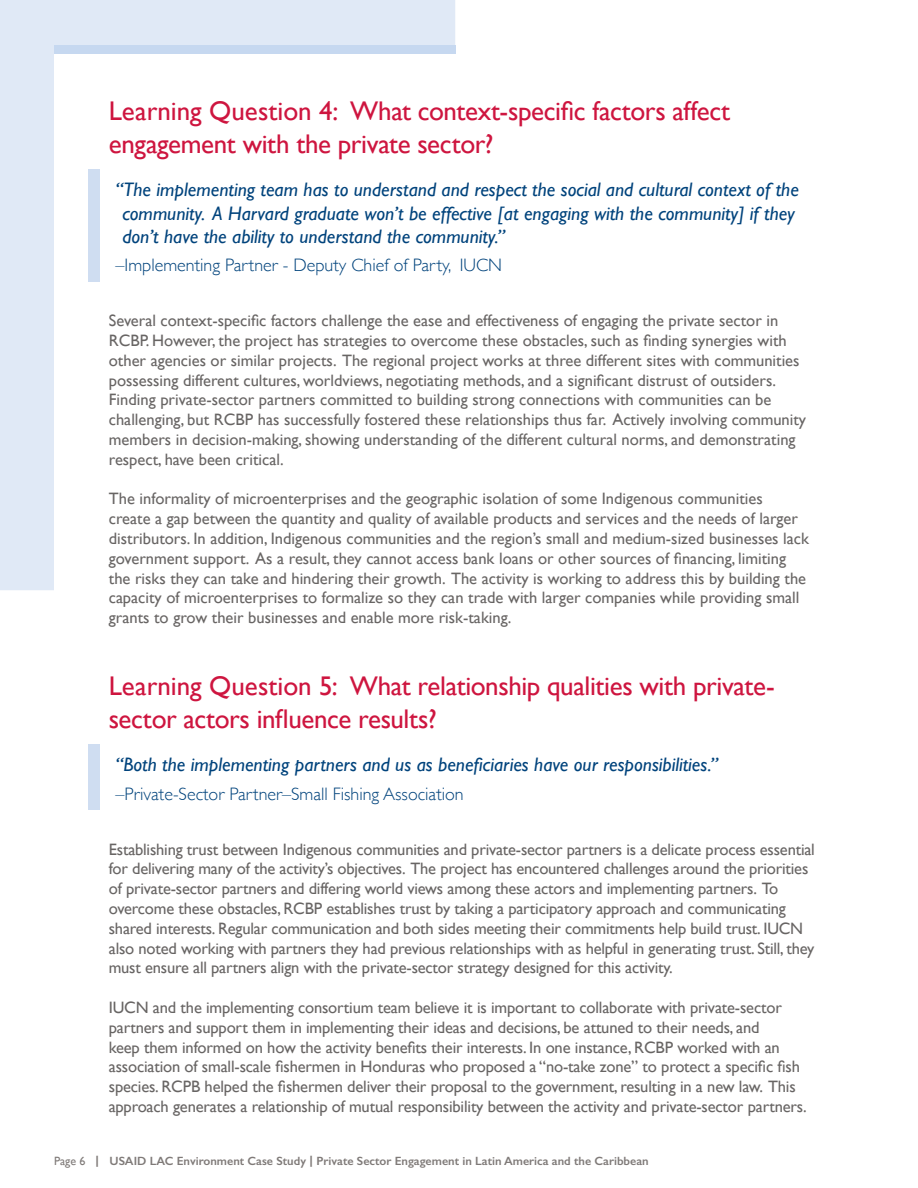
<style>
.page{position:relative;width:918px;height:1188px;background:#fff}
.page>*{position:absolute;margin:0;border:0;box-sizing:border-box;transform-origin:0 0}
.t1{font:27px/32.4px "Gill Sans";letter-spacing:-.01em;color:#ce153f}
.t2{font:italic 19.5px/23.4px "Gill Sans";color:#00437c}
.t3{font:300 18px "Gill Sans";color:#00437c}
.t4{font:16.5px/19.8px "Gill Sans";letter-spacing:-.01em;color:#686564}
.t5{font:600 12px "Gill Sans";color:#7f7a78}
.s1{font-weight:400}
.s2{font-weight:700}
</style>
<div class="page">
<div style="left:0;top:0;width:455px;height:590px;background:#e0e9f6"></div>
<div style="left:54px;top:54px;width:410px;height:548px;background:#fff"></div>
<div style="left:54px;top:45px;width:401px;height:9px;background:#c6d8f0"></div>
<div style="left:89px;top:169px;width:11px;height:112px;background:#cfddf1"></div>
<div style="left:89px;top:744px;width:11px;height:66px;background:#cfddf1"></div>
<h3 class="t1" style="left:109px;top:95px;width:623px">Learning Question 4: What context-specific factors affect engagement with the private sector?</h3>
<p class="t2" style="left:122px;top:178px;width:678px;text-indent:-7px">“The implementing team has to understand and respect the social and cultural context of the community. A Harvard graduate won’t be effective [at engaging with the community] if they don’t have the ability to understand the community.”</p>
<p class="t3" style="left:116px;top:251px;width:388px">–Implementing Partner - Deputy Chief of Party, IUCN</p>
<p class="t4" style="left:109px;top:311px;width:699px">Several context-specific factors challenge the ease and effectiveness of engaging the private sector in RCBP. However, the project has strategies to overcome these obstacles, such as finding synergies with other agencies or similar projects. The regional project works at three different sites with communities possessing different cultures, worldviews, negotiating methods, and a significant distrust of outsiders.<br>Finding private-sector partners committed to building strong connections with communities can be challenging, but RCBP has successfully fostered these relationships thus far. Actively involving community members in decision-making, showing understanding of the different cultural norms, and demonstrating respect, have been critical.</p>
<p class="t4" style="left:109px;top:489px;width:702px">The informality of microenterprises and the geographic isolation of some Indigenous communities<br>create a gap between the quantity and quality of available products and services and the needs of larger distributors. In addition, Indigenous communities and the region’s small and medium-sized businesses lack government support. As a result, they cannot access bank loans or other sources of financing, limiting the risks they can take and hindering their growth. The activity is working to address this by building the capacity of microenterprises to formalize so they can trade with larger companies while providing small grants to grow their businesses and enable more risk-taking.</p>
<h3 class="t1" style="left:109px;top:670px;width:668px">Learning Question 5: What relationship qualities with private&shy;sector actors influence results?</h3>
<p class="t2" style="left:116px;top:753px;width:604px">“Both the implementing partners and us as beneficiaries have our responsibilities.”</p>
<p class="t3" style="left:116px;top:780px;width:350px">–Private-Sector Partner–Small Fishing Association</p>
<p class="t4" style="left:109px;top:839px;width:708px">Establishing trust between Indigenous communities and private-sector partners is a delicate process essential for delivering many of the activity’s objectives. The project has encountered challenges around the priorities of private-sector partners and differing world views among these actors and implementing partners. To overcome these obstacles, RCBP establishes trust by taking a participatory approach and communicating shared interests. Regular communication and both sides meeting their commitments help build trust. IUCN also noted working with partners they had previous relationships with as helpful in generating trust. Still, they must ensure all partners align with the private-sector strategy designed for this activity.</p>
<p class="t4" style="left:109px;top:997px;width:699px">IUCN and the implementing consortium team believe it is important to collaborate with private-sector partners and support them in implementing their ideas and decisions, be attuned to their needs, and<br>keep them informed on how the activity benefits their interests. In one instance, RCBP worked with an association of small-scale fishermen in Honduras who proposed a “no-take zone” to protect a specific fish species. RCPB helped the fishermen deliver their proposal to the government, resulting in a new law. This approach generates a relationship of mutual responsibility between the activity and private-sector partners.</p>
<p class="t5" style="left:54px;top:1154px;width:596px"><span class="s1">Page 6</span> <span class="s2">|</span> USAID LAC Environment Case Study <span class="s2">|</span> Private Sector Engagement in Latin America and the Caribbean</p>
</div>
